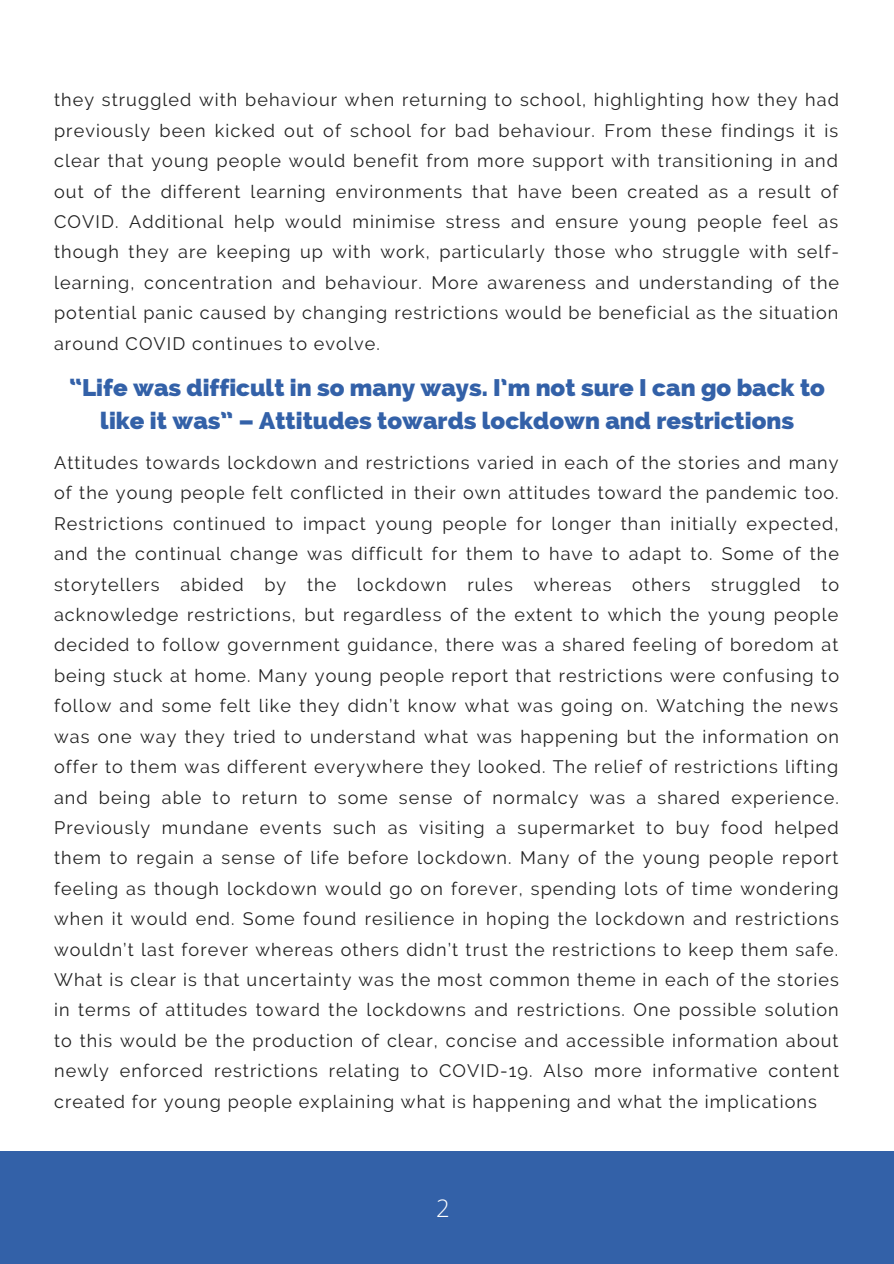
<style>
.page{position:relative;width:894px;height:1264px;background:#fff}
.page>*{position:absolute;margin:0;border:0;box-sizing:border-box;transform-origin:0 0}
.t1{font:800 24px/32.7px "Raleway";color:#3361a8;text-align:center}
.t2{font:300 24px "Open Sans";color:#fff}
.t3{font:18px/30.5px "Raleway";letter-spacing:.06em;color:#222;text-align:justify}
</style>
<div class="page">
<div style="left:0;top:1150px;width:893px;height:113px;background:#3361a8"></div>
<p class="t3" style="left:54px;top:85px;width:786px">they struggled with behaviour when returning to school, highlighting how they had previously been kicked out of school for bad behaviour. From these findings it is clear that young people would benefit from more support with transitioning in and out of the different learning environments that have been created as a result of COVID. Additional help would minimise stress and ensure young people feel as though they are keeping up with work, particularly those who struggle with self&shy;learning, concentration and behaviour. More awareness and understanding of the potential panic caused by changing restrictions would be beneficial as the situation around COVID continues to evolve.</p>
<p class="t1" style="left:69px;top:371px;width:756px">“Life was difficult in so many ways. I’m not sure I can go back to like it was” – Attitudes towards lockdown and restrictions</p>
<p class="t3" style="left:54px;top:447px;width:786px">Attitudes towards lockdown and restrictions varied in each of the stories and many of the young people felt conflicted in their own attitudes toward the pandemic too.<br>Restrictions continued to impact young people for longer than initially expected, and the continual change was difficult for them to have to adapt to. Some of the storytellers abided by the lockdown rules whereas others struggled to acknowledge restrictions, but regardless of the extent to which the young people decided to follow government guidance, there was a shared feeling of boredom at being stuck at home. Many young people report that restrictions were confusing to follow and some felt like they didn’t know what was going on. Watching the news was one way they tried to understand what was happening but the information on offer to them was different everywhere they looked. The relief of restrictions lifting and being able to return to some sense of normalcy was a shared experience.<br>Previously mundane events such as visiting a supermarket to buy food helped them to regain a sense of life before lockdown. Many of the young people report feeling as though lockdown would go on forever, spending lots of time wondering when it would end. Some found resilience in hoping the lockdown and restrictions wouldn’t last forever whereas others didn’t trust the restrictions to keep them safe.<br>What is clear is that uncertainty was the most common theme in each of the stories in terms of attitudes toward the lockdowns and restrictions. One possible solution to this would be the production of clear, concise and accessible information about newly enforced restrictions relating to COVID-19. Also more informative content created for young people explaining what is happening and what the implications</p>
<p class="t2" style="left:436px;top:1191px;width:15px">2</p>
</div>
